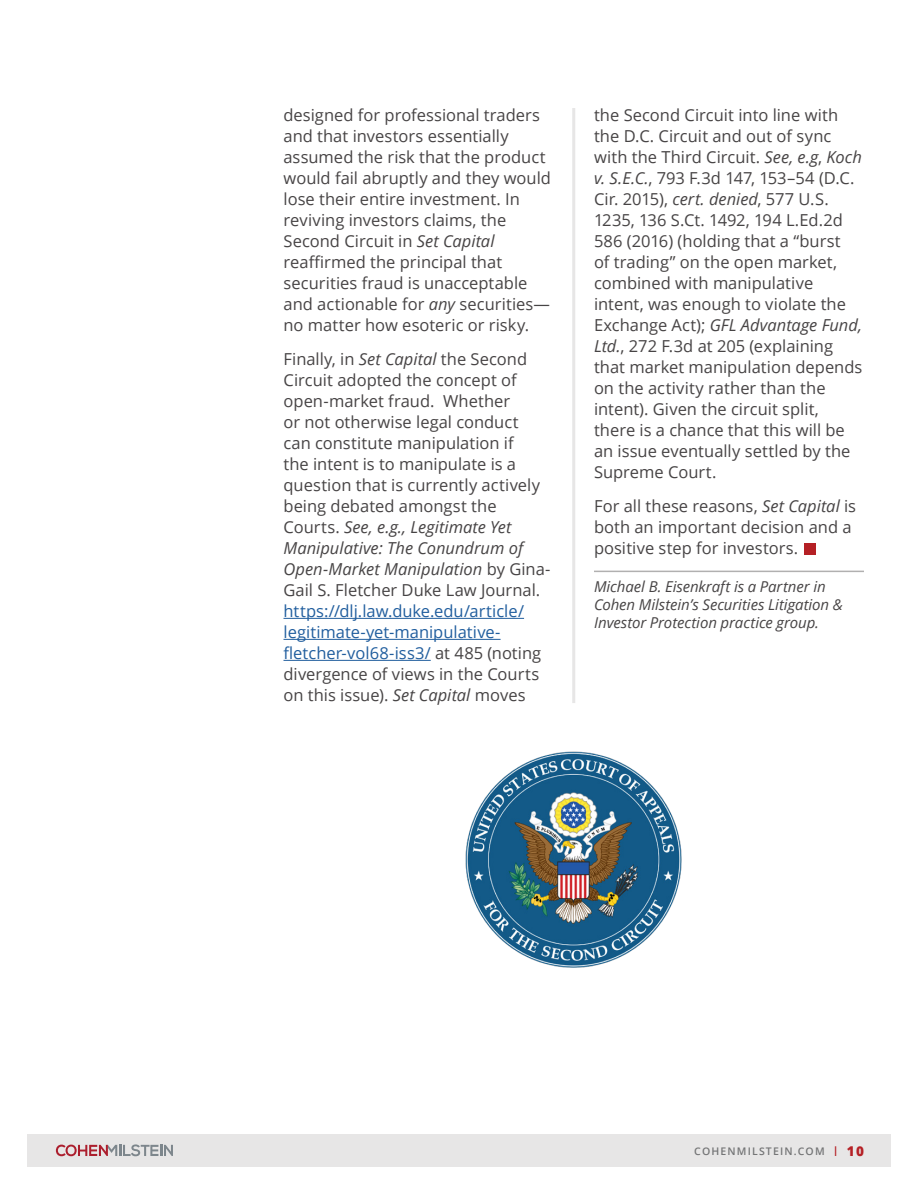
<style>
.page{position:relative;width:918px;height:1188px;background:#fff}
.page>*{position:absolute;margin:0;border:0;box-sizing:border-box;transform-origin:0 0}
.Main_text_less_space{font:16.5px/21px "Open Sans";color:#474445}
.Main_text_less_space-2{font:italic 15px/18px "Open Sans";letter-spacing:-.005em;color:#474445}
.t1{font:600 10.5px "Open Sans";letter-spacing:.11em;color:#747576}
.s1{font-style:italic}
.s2{color:#215e9e}
.s3{font-weight:400;font-size:13.5px;color:#b52025}
.s4{font-weight:800;font-size:13.5px;color:#b52025}
</style>
<div class="page">
<hr style="left:284px;top:618px;width:240px;height:1px;background:#215e9e">
<hr style="left:284px;top:639px;width:217px;height:1px;background:#215e9e">
<hr style="left:284px;top:660px;width:147px;height:1px;background:#215e9e">
<hr style="left:594px;top:571px;width:270px;height:1px;background:#b1b0b0">
<div style="left:805px;top:543px;width:11px;height:11px;background:#b52025"></div>
<hr style="left:572px;top:108px;width:3px;height:595px;background:#e7e6e6">
<div style="left:27px;top:1134px;width:864px;height:33px;background:#e7e6e6"></div>
<svg style="left:56px;top:1144px;width:117px;height:12px"></svg>
<img style="left:465px;top:751px;width:217px;height:217px">
<p class="Main_text_less_space" style="left:284px;top:104px;width:269px">designed for professional traders and that investors essentially assumed the risk that the product would fail abruptly and they would lose their entire investment. In reviving investors claims, the<br>Second Circuit in <span class="s1">Set Capital </span>reaffirmed the principal that securities fraud is unacceptable and actionable for <span class="s1">any</span> securities— no matter how esoteric or risky.</p>
<p class="Main_text_less_space" style="left:284px;top:348px;width:269px">Finally, in <span class="s1">Set Capital</span> the Second<br>Circuit adopted the concept of open-market fraud. Whether<br>or not otherwise legal conduct<br>can constitute manipulation if<br>the intent is to manipulate is a question that is currently actively being debated amongst the<br>Courts. <span class="s1">See, e.g., Legitimate Yet<br>Manipulative: The Conundrum of<br>Open-Market Manipulation</span> by Gina-<br>Gail S. Fletcher Duke Law Journal. <span class="s2">https://dlj.law.duke.edu/article/ legitimate-yet-manipulative&shy;fletcher-vol68-iss3/</span> at 485 (noting divergence of views in the Courts on this issue). <span class="s1">Set Capital</span> moves</p>
<p class="Main_text_less_space" style="left:594px;top:104px;width:270px">the Second Circuit into line with the D.C. Circuit and out of sync with the Third Circuit. <span class="s1">See, e.g</span>, <span class="s1">Koch v. S.E.C.</span>, 793 F.3d 147, 153–54 (D.C.<br>Cir. 2015), <span class="s1">cert. denied</span>, 577 U.S.<br>1235, 136 S.Ct. 1492, 194 L.Ed.2d<br>586 (2016) (holding that a “burst<br>of trading” on the open market, combined with manipulative intent, was enough to violate the<br>Exchange Act); <span class="s1">GFL Advantage Fund,<br>Ltd.</span>, 272 F.3d at 205 (explaining that market manipulation depends on the activity rather than the intent). Given the circuit split, there is a chance that this will be an issue eventually settled by the<br>Supreme Court.</p>
<p class="Main_text_less_space" style="left:594px;top:495px;width:264px">For all these reasons, <span class="s1">Set Capital</span> is both an important decision and a positive step for investors.</p>
<p class="Main_text_less_space-2" style="left:594px;top:578px;width:250px">Michael B. Eisenkraft is a Partner in<br>Cohen Milstein’s Securities Litigation &amp;<br>Investor Protection practice group.</p>
<p class="t1" style="left:694px;top:1144px;width:171px">COHENMILSTEIN.COM <span class="s3">I</span> <span class="s4">10</span></p>
</div>
